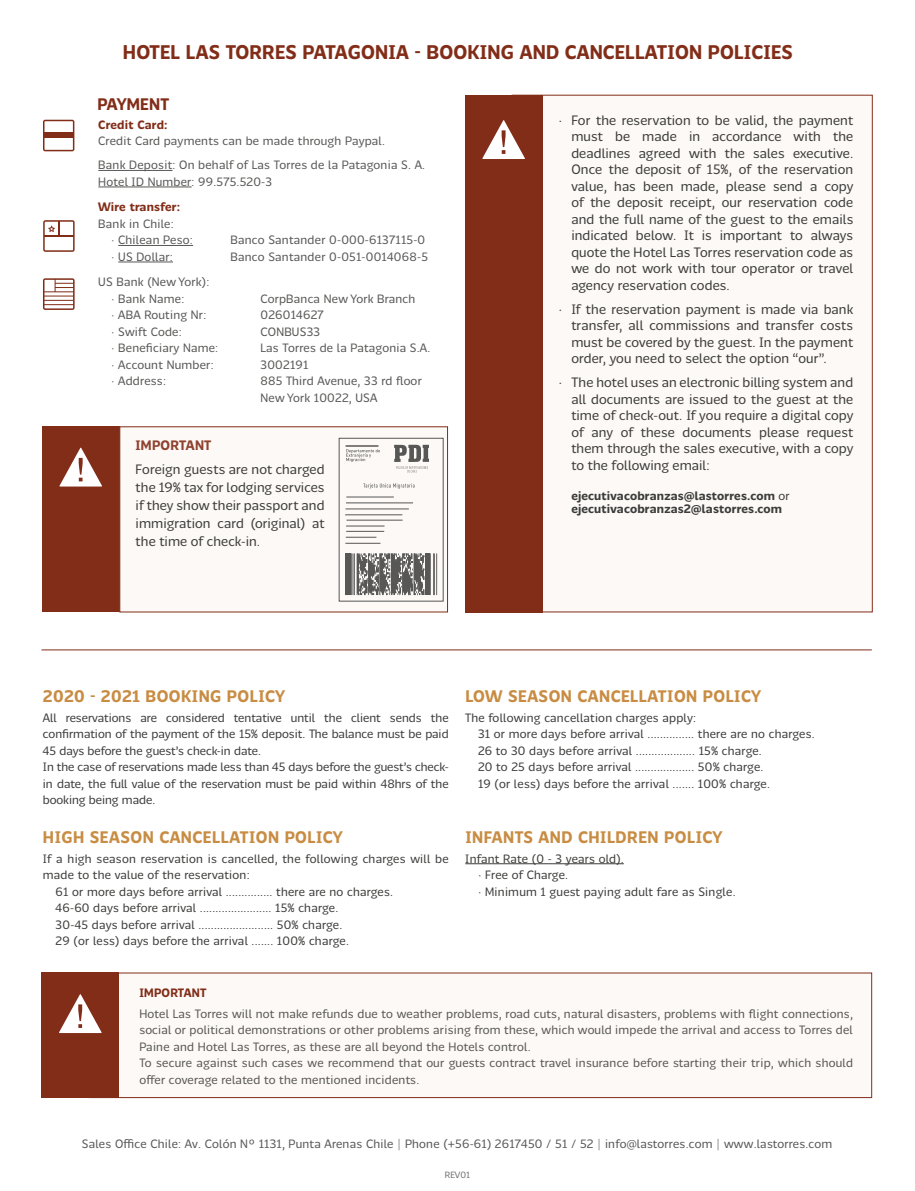
<style>
.page{position:relative;width:915px;height:1191px;background:#fff}
.page>*{position:absolute;margin:0;border:0;box-sizing:border-box;transform-origin:0 0}
.t1{font:700 19.5px "Chilena";letter-spacing:.01em;color:#822d18}
.t2{font:700 16.5px "Chilena";letter-spacing:.03em;color:#c88c43}
.t3{font:700 16.5px "Chilena";letter-spacing:.01em;color:#822d18}
.t4{font:13.5px/16.5px "Chilena";letter-spacing:.005em;color:#3c3c3b;text-align:justify}
.t5{font:700 13.5px "Chilena";letter-spacing:.015em;color:#8f422f}
.t6{font:12px/16.5px "Chilena";letter-spacing:.02em;color:#575756}
.t7{font:12px/16.5px "Chilena";letter-spacing:.01em;color:#3c3c3b}
.t8{font:700 12px/13.5px "Chilena";letter-spacing:.015em;color:#3c3c3b}
.t9{font:700 12px "Chilena";letter-spacing:.02em;color:#822d18}
.t10{font:9px "Chilena";color:#706f6f}
.s1{font-weight:400}
</style>
<div class="page">
<div style="left:511px;top:95px;width:361px;height:517px;background:#fcf9f6"></div>
<div style="left:465px;top:95px;width:77px;height:517px;background:#822d18"></div>
<svg style="left:482px;top:120px;width:43px;height:39px"></svg>
<hr style="left:98px;top:170px;width:74px;height:1px;background:#575756">
<hr style="left:98px;top:187px;width:93px;height:1px;background:#575756">
<hr style="left:118px;top:245px;width:75px;height:1px;background:#575756">
<hr style="left:118px;top:262px;width:55px;height:1px;background:#575756">
<svg style="left:43px;top:220px;width:32px;height:32px"></svg>
<svg style="left:43px;top:278px;width:32px;height:32px"></svg>
<div style="left:89px;top:972px;width:782px;height:126px;background:#fcf9f6;border:1px solid #822d18"></div>
<hr style="left:41px;top:649px;width:830px;height:1px;background:#822d18">
<hr style="left:465px;top:863px;width:158px;height:1px;background:#3c3c3b">
<svg style="left:43px;top:120px;width:31px;height:31px"></svg>
<div style="left:44px;top:133px;width:30px;height:5px;background:#822d18"></div>
<div style="left:42px;top:426px;width:78px;height:186px;background:#822d18"></div>
<div style="left:119px;top:426px;width:329px;height:186px;background:#fcf9f6;border:1px solid #822d18"></div>
<svg style="left:59px;top:447px;width:43px;height:39px"></svg>
<svg style="left:394px;top:445px;width:35px;height:27px"></svg>
<div style="left:338px;top:438px;width:105px;height:163px;border:1px solid #575756"></div>
<hr style="left:345px;top:445px;width:33px;height:2px;background:#575756">
<svg style="left:346px;top:449px;width:34px;height:13px"></svg>
<svg style="left:363px;top:483px;width:51px;height:6px"></svg>
<hr style="left:346px;top:496px;width:47px;height:1px;background:#575756">
<hr style="left:346px;top:502px;width:67px;height:1px;background:#575756">
<hr style="left:345px;top:508px;width:64px;height:1px;background:#575756">
<hr style="left:345px;top:514px;width:57px;height:1px;background:#575756">
<hr style="left:346px;top:520px;width:56px;height:1px;background:#575756">
<hr style="left:346px;top:525px;width:38px;height:1px;background:#575756">
<hr style="left:346px;top:531px;width:38px;height:1px;background:#575756">
<hr style="left:345px;top:537px;width:31px;height:1px;background:#575756">
<hr style="left:345px;top:543px;width:35px;height:1px;background:#575756">
<svg style="left:345px;top:553px;width:92px;height:42px;background:#838381"></svg>
<div style="left:41px;top:972px;width:78px;height:125px;background:#822d18"></div>
<svg style="left:59px;top:994px;width:43px;height:39px"></svg>
<h1 class="t1" style="left:123px;top:38px;width:671px">HOTEL LAS TORRES PATAGONIA - BOOKING AND CANCELLATION POLICIES</h1>
<h2 class="t3" style="left:97px;top:92px;width:73px">PAYMENT</h2>
<p class="t9" style="left:98px;top:116px;width:71px">Credit Card:</p>
<p class="t6" style="left:98px;top:128px;width:328px;line-height:24px">Credit Card payments can be made through Paypal.<br>Bank Deposit: On behalf of Las Torres de la Patagonia S. A.</p>
<p class="t6" style="left:98px;top:173px;width:175px">Hotel ID Number: 99.575.520-3</p>
<p class="t9" style="left:98px;top:198px;width:83px">Wire transfer:</p>
<p class="t6" style="left:98px;top:215px;width:77px">Bank in Chile:</p>
<p class="t6" style="left:111px;top:231px;width:83px">• Chilean Peso:</p>
<p class="t6" style="left:230px;top:231px;width:196px">Banco Santander 0-000-6137115-0</p>
<p class="t6" style="left:111px;top:248px;width:63px">• US Dollar:</p>
<p class="t6" style="left:230px;top:248px;width:199px">Banco Santander 0-051-0014068-5</p>
<p class="t6" style="left:98px;top:273px;width:112px">US Bank (New York):</p>
<p class="t6" style="left:111px;top:290px;width:75px">• Bank Name:</p>
<p class="t6" style="left:260px;top:290px;width:156px">CorpBanca New York Branch</p>
<p class="t6" style="left:111px;top:306px;width:97px">• ABA Routing Nr:</p>
<p class="t6" style="left:260px;top:306px;width:65px">026014627</p>
<p class="t6" style="left:111px;top:323px;width:72px">• Swift Code:</p>
<p class="t6" style="left:260px;top:323px;width:61px">CONBUS33</p>
<p class="t6" style="left:111px;top:339px;width:109px">• Beneficiary Name:</p>
<p class="t6" style="left:260px;top:339px;width:171px">Las Torres de la Patagonia S.A.</p>
<p class="t6" style="left:111px;top:356px;width:104px">• Account Number:</p>
<p class="t6" style="left:260px;top:356px;width:49px">3002191</p>
<p class="t6" style="left:111px;top:372px;width:56px">• Address:</p>
<p class="t6" style="left:260px;top:372px;width:163px">885 Third Avenue, 33 rd floor<br>New York 10022, USA</p>
<p class="t5" style="left:136px;top:435px;width:77px">IMPORTANT</p>
<p class="t4" style="left:136px;top:459px;width:190px;line-height:18px">Foreign guests are not charged the 19% tax for lodging services if they show their passport and immigration card (original) at the time of check-in.</p>
<p class="t4" style="left:571px;top:111px;width:283px;text-indent:-13px">• For the reservation to be valid, the payment must be made in accordance with the deadlines agreed with the sales executive.<br>Once the deposit of 15%, of the reservation value, has been made, please send a copy of the deposit receipt, our reservation code and the full name of the guest to the emails indicated below. It is important to always quote the Hotel Las Torres reservation code as we do not work with tour operator or travel agency reservation codes.</p>
<p class="t4" style="left:571px;top:300px;width:283px;text-indent:-13px">• If the reservation payment is made via bank transfer, all commissions and transfer costs must be covered by the guest. In the payment order, you need to select the option “our”.</p>
<p class="t4" style="left:571px;top:373px;width:283px;text-indent:-13px">• The hotel uses an electronic billing system and all documents are issued to the guest at the time of check-out. If you require a digital copy of any of these documents please request them through the sales executive, with a copy to the following email:</p>
<p class="t8" style="left:571px;top:488px;width:220px">ejecutivacobranzas@lastorres.com <span class="s1">or </span>ejecutivacobranzas2@lastorres.com</p>
<h2 class="t2" style="left:43px;top:684px;width:244px">2020 - 2021 BOOKING POLICY</h2>
<p class="t7" style="left:43px;top:708px;width:407px">All reservations are considered tentative until the client sends the confirmation of the payment of the 15% deposit. The balance must be paid 45 days before the guest’s check-in date.<br>In the case of reservations made less than 45 days before the guest’s check&shy;in date, the full value of the reservation must be paid within 48hrs of the booking being made.</p>
<h2 class="t2" style="left:43px;top:825px;width:301px">HIGH SEASON CANCELLATION POLICY</h2>
<p class="t7" style="left:43px;top:849px;width:407px">If a high season reservation is cancelled, the following charges will be</p>
<p class="t7" style="left:43px;top:866px;width:208px">made to the value of the reservation:</p>
<p class="t7" style="left:56px;top:882px;width:339px">61 or more days before arrival ............... there are no charges.</p>
<p class="t7" style="left:56px;top:899px;width:284px">46-60 days before arrival ....................... 15% charge.</p>
<p class="t7" style="left:56px;top:915px;width:288px">30-45 days before arrival ........................ 50% charge.</p>
<p class="t7" style="left:56px;top:932px;width:295px">29 (or less) days before the arrival ....... 100% charge.</p>
<h2 class="t2" style="left:465px;top:684px;width:297px">LOW SEASON CANCELLATION POLICY</h2>
<p class="t7" style="left:478px;top:708px;width:338px;text-indent:-13px">The following cancellation charges apply:<br>31 or more days before arrival ............... there are no charges.<br>26 to 30 days before arrival ................... 15% charge.<br>20 to 25 days before arrival ................... 50% charge.<br>19 (or less) days before the arrival ....... 100% charge.</p>
<h2 class="t2" style="left:465px;top:825px;width:259px">INFANTS AND CHILDREN POLICY</h2>
<p class="t7" style="left:465px;top:849px;width:160px">Infant Rate (0 - 3 years old).</p>
<p class="t7" style="left:478px;top:866px;width:91px">• Free of Charge.</p>
<p class="t7" style="left:478px;top:882px;width:259px">• Minimum 1 guest paying adult fare as Single.</p>
<p class="t9" style="left:139px;top:983px;width:69px">IMPORTANT</p>
<p class="t6" style="left:139px;top:1004px;width:715px">Hotel Las Torres will not make refunds due to weather problems, road cuts, natural disasters, problems with flight connections, social or political demonstrations or other problems arising from these, which would impede the arrival and access to Torres del Paine and Hotel Las Torres, as these are all beyond the Hotels control.<br>To secure against such cases we recommend that our guests contract travel insurance before starting their trip, which should offer coverage related to the mentioned incidents.</p>
<p class="t6" style="left:82px;top:1135px;width:751px">Sales Office Chile: Av. Colón Nº 1131, Punta Arenas Chile | Phone (+56-61) 2617450 / 51 / 52 | info@lastorres.com | www.lastorres.com</p>
<p class="t10" style="left:445px;top:1168px;width:27px">REV01</p>
</div>
